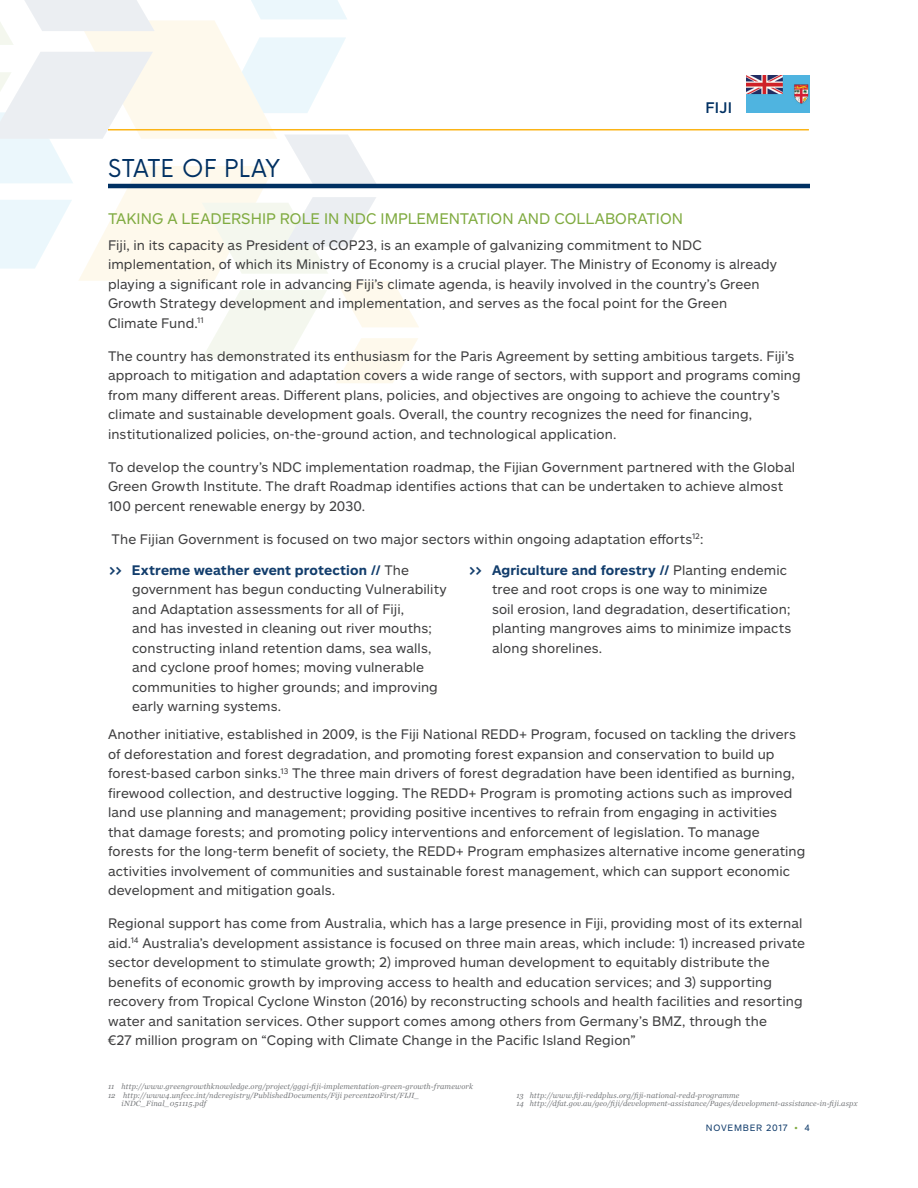
<style>
.page{position:relative;width:918px;height:1188px;background:#fff}
.page>*{position:absolute;margin:0;border:0;box-sizing:border-box;transform-origin:0 0}
.Header_1{font:24px "Now";letter-spacing:.015em;color:#003062}
.Subhead_1{font:15px "Allstate Sans";letter-spacing:.005em;color:#80ab41}
.t1{font:500 15px "Allstate Sans";color:#003062}
.Body_copy_1{font:13.5px/19.5px "Allstate Sans";letter-spacing:.01em;color:#3e3e3f}
.Body_bullet{font:13.5px/19.5px "Allstate Sans";letter-spacing:.005em;color:#3e3e3f}
.t2{font:9px "Allstate Sans";letter-spacing:.085em;color:#123d6c}
.footers{font:italic 7.5px/8.2px "Georgia";letter-spacing:.015em;color:#76787b}
.s1{font-weight:700;color:#123d6c}
.s2{color:#80ab41}
</style>
<div class="page">
<svg style="left:0;top:0;width:419px;height:383px"></svg>
<img style="left:746px;top:76px;width:64px;height:36px">
<hr style="left:108px;top:129px;width:701px;height:1px;background:#fbb416">
<hr style="left:108px;top:184px;width:702px;height:4px;background:#003062">
<p class="t1" style="left:705px;top:98px;width:28px">FIJI</p>
<p class="Header_1" style="left:108px;top:149px;width:173px">STATE OF PLAY</p>
<p class="Subhead_1" style="left:108px;top:209px;width:577px">TAKING A LEADERSHIP ROLE IN NDC IMPLEMENTATION AND COLLABORATION</p>
<p class="Body_copy_1" style="left:108px;top:235px;width:671px">Fiji, in its capacity as President of COP23, is an example of galvanizing commitment to NDC implementation, of which its Ministry of Economy is a crucial player. The Ministry of Economy is already playing a significant role in advancing Fiji’s climate agenda, is heavily involved in the country’s Green Growth Strategy development and implementation, and serves as the focal point for the Green Climate Fund.<sup>11</sup></p>
<p class="Body_copy_1" style="left:108px;top:346px;width:694px">The country has demonstrated its enthusiasm for the Paris Agreement by setting ambitious targets. Fiji’s approach to mitigation and adaptation covers a wide range of sectors, with support and programs coming from many different areas. Different plans, policies, and objectives are ongoing to achieve the country’s climate and sustainable development goals. Overall, the country recognizes the need for financing, institutionalized policies, on-the-ground action, and technological application.</p>
<p class="Body_copy_1" style="left:108px;top:457px;width:689px">To develop the country’s NDC implementation roadmap, the Fijian Government partnered with the Global<br>Green Growth Institute. The draft Roadmap identifies actions that can be undertaken to achieve almost<br>100 percent renewable energy by 2030.</p>
<p class="Body_copy_1" style="left:112px;top:529px;width:594px">The Fijian Government is focused on two major sectors within ongoing adaptation efforts<sup>12</sup>:</p>
<p class="Body_bullet" style="left:132px;top:560px;width:316px;text-indent:-24px"><span class="s1">&gt;&gt; Extreme weather event protection //</span> The government has begun conducting Vulnerability and Adaptation assessments for all of Fiji,<br>and has invested in cleaning out river mouths; constructing inland retention dams, sea walls, and cyclone proof homes; moving vulnerable communities to higher grounds; and improving early warning systems.</p>
<p class="Body_bullet" style="left:492px;top:560px;width:301px;text-indent:-24px"><span class="s1">&gt;&gt; Agriculture and forestry //</span> Planting endemic tree and root crops is one way to minimize soil erosion, land degradation, desertification; planting mangroves aims to minimize impacts along shorelines.</p>
<p class="Body_copy_1" style="left:108px;top:724px;width:699px">Another initiative, established in 2009, is the Fiji National REDD+ Program, focused on tackling the drivers of deforestation and forest degradation, and promoting forest expansion and conservation to build up forest-based carbon sinks.<sup>13</sup> The three main drivers of forest degradation have been identified as burning, firewood collection, and destructive logging. The REDD+ Program is promoting actions such as improved land use planning and management; providing positive incentives to refrain from engaging in activities that damage forests; and promoting policy interventions and enforcement of legislation. To manage forests for the long-term benefit of society, the REDD+ Program emphasizes alternative income generating activities involvement of communities and sustainable forest management, which can support economic development and mitigation goals.</p>
<p class="Body_copy_1" style="left:108px;top:913px;width:699px">Regional support has come from Australia, which has a large presence in Fiji, providing most of its external aid.<sup>14</sup> Australia’s development assistance is focused on three main areas, which include: 1) increased private sector development to stimulate growth; 2) improved human development to equitably distribute the benefits of economic growth by improving access to health and education services; and 3) supporting recovery from Tropical Cyclone Winston (2016) by reconstructing schools and health facilities and resorting water and sanitation services. Other support comes among others from Germany’s BMZ, through the<br>€27 million program on “Coping with Climate Change in the Pacific Island Region”</p>
<p class="footers" style="left:108px;top:1082px;width:367px">11 http://www.greengrowthknowledge.org/project/gggi-fiji-implementation-green-growth-framework</p>
<p class="footers" style="left:122px;top:1091px;width:299px;text-indent:-14px">12 http://www4.unfccc.int/ndcregistry/PublishedDocuments/Fiji percent20First/FIJI_ iNDC_Final_051115.pdf</p>
<p class="footers" style="left:516px;top:1091px;width:225px">13 http://www.fiji-reddplus.org/fiji-national-redd-programme</p>
<p class="footers" style="left:516px;top:1099px;width:343px">14 http://dfat.gov.au/geo/fiji/development-assistance/Pages/development-assistance-in-fiji.aspx</p>
<p class="t2" style="left:706px;top:1122px;width:106px">NOVEMBER 2017 <span class="s2">•</span> 4</p>
</div>
